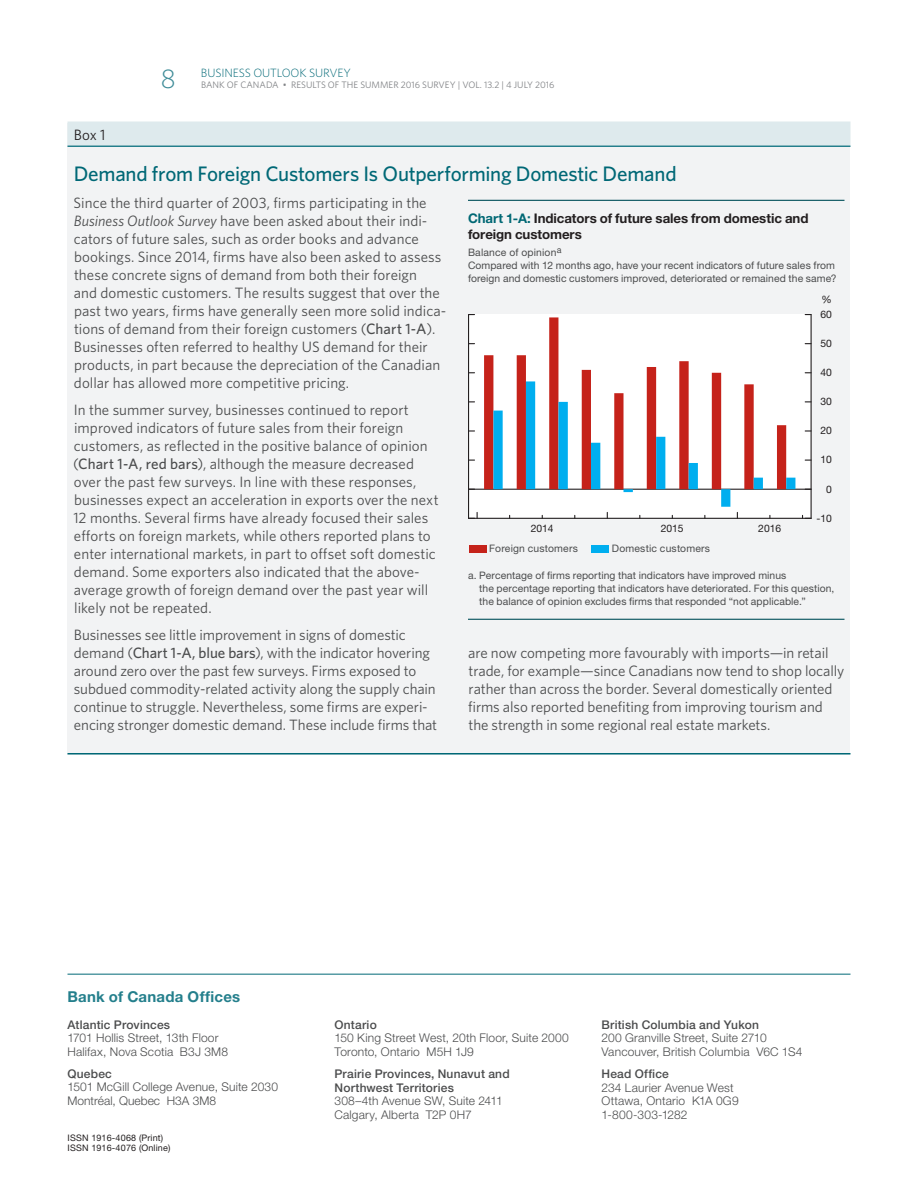
<style>
.page{position:relative;width:918px;height:1188px;background:#fff}
.page>*{position:absolute;margin:0;border:0;box-sizing:border-box;transform-origin:0 0}
.t1{font:300 27px "Whitney";color:#3f8c98}
.t2{font:500 21px "Whitney";letter-spacing:-.01em;color:#006876}
.t3{font:15px/18px "Whitney";color:#4b4c4d}
.t4{font:700 15px "Helvetica Neue LT Std";letter-spacing:.015em;color:#247f8c}
.t5{font:15px "Whitney";color:#231f20}
.t6{font:700 13.35px/16.2px "Helvetica Neue LT Std";letter-spacing:-.005em;color:#231f20}
.MH-Small{font:300 12px/13.5px "Helvetica Neue LT Std";letter-spacing:.015em;color:#4b4c4d}
.MH-Small-2{font:500 12px/13.5px "Helvetica Neue LT Std";letter-spacing:.015em;color:#4b4c4d}
.t7{font:300 12px "Whitney";letter-spacing:-.01em;color:#006876}
.t8{font:10.35px/13.4px "Helvetica Neue LT Std";letter-spacing:.01em;color:#4b4c4d}
.t9{font:10.35px "Helvetica Neue LT Std";color:#231f20}
.t10{font:9.3px "Whitney";color:#818386}
.t11{font:9px/10.1px "Helvetica Neue LT Std";letter-spacing:.02em;color:#231f20}
.s1{font-style:italic}
.s2{font-weight:500}
.s3{color:#006874}
.s4{font-weight:300}
</style>
<div class="page">
<hr style="left:68px;top:974px;width:782px;height:1px;background:#006876">
<div style="left:68px;top:123px;width:782px;height:631px;background:#f2f3f4"></div>
<div style="left:68px;top:122px;width:782px;height:24px;background:#deeaed"></div>
<hr style="left:68px;top:146px;width:782px;height:1px;background:#247f8c">
<hr style="left:68px;top:753px;width:782px;height:1px;background:#006876">
<hr style="left:468px;top:619px;width:376px;height:1px;background:#004e59">
<div style="left:469px;top:545px;width:17px;height:7px;background:#c5221a"></div>
<div style="left:591px;top:545px;width:18px;height:7px;background:#00aeef"></div>
<div style="left:469px;top:315px;width:342px;height:203px;background:#fff"></div>
<hr style="left:469px;top:489px;width:342px;height:1px;background:#231f20">
<svg style="left:484px;top:317px;width:238px;height:172px"></svg>
<hr style="left:468px;top:315px;width:1px;height:203px;background:#231f20">
<hr style="left:811px;top:315px;width:1px;height:203px;background:#231f20">
<svg style="left:469px;top:430px;width:6px;height:2px"></svg>
<svg style="left:805px;top:430px;width:6px;height:2px"></svg>
<hr style="left:469px;top:518px;width:342px;height:1px;background:#231f20">
<svg style="left:469px;top:512px;width:9px;height:7px"></svg>
<svg style="left:493px;top:381px;width:302px;height:137px"></svg>
<svg style="left:802px;top:515px;width:9px;height:4px"></svg>
<hr style="left:468px;top:200px;width:376px;height:1px;background:#004e59">
<h1 class="t1" style="left:161px;top:60px;width:17px">8</h1>
<p class="t7" style="left:201px;top:65px;width:152px">BUSINESS OUTLOOK SURVEY</p>
<p class="t10" style="left:201px;top:79px;width:355px">BANK OF CANADA • Results of the Summer 2016 Survey | Vol. 13.2 | 4 July 2016</p>
<p class="t5" style="left:74px;top:124px;width:33px">Box 1</p>
<h2 class="t2" style="left:74px;top:159px;width:604px">Demand from Foreign Customers Is Outperforming Domestic Demand</h2>
<p class="t3" style="left:74px;top:193px;width:374px">since the third quarter of 2003, firms participating in the <span class="s1">Business Outlook Survey</span> have been asked about their indi&shy;cators of future sales, such as order books and advance bookings. since 2014, firms have also been asked to assess these concrete signs of demand from both their foreign<br>and domestic customers. the results suggest that over the past two years, firms have generally seen more solid indica&shy;tions of demand from their foreign customers (<span class="s2">Chart 1-A</span>).<br>Businesses often referred to healthy us demand for their products, in part because the depreciation of the Canadian dollar has allowed more competitive pricing.</p>
<p class="t3" style="left:73px;top:400px;width:367px">In the summer survey, businesses continued to report improved indicators of future sales from their foreign customers, as reflected in the positive balance of opinion (<span class="s2">Chart 1-A, red bars</span>), although the measure decreased over the past few surveys. In line with these responses, businesses expect an acceleration in exports over the next 12 months. several firms have already focused their sales efforts on foreign markets, while others reported plans to enter international markets, in part to offset soft domestic demand. some exporters also indicated that the above&shy;average growth of foreign demand over the past year will likely not be repeated.</p>
<p class="t3" style="left:74px;top:625px;width:365px">Businesses see little improvement in signs of domestic demand (<span class="s2">Chart 1-A, blue bars</span>), with the indicator hovering around zero over the past few surveys. Firms exposed to subdued commodity-related activity along the supply chain continue to struggle. Nevertheless, some firms are experi&shy;encing stronger domestic demand. these include firms that</p>
<p class="t6" style="left:468px;top:210px;width:342px"><span class="s3">Chart 1-A:</span> Indicators of future sales from domestic and foreign customers</p>
<p class="t8" style="left:468px;top:245px;width:370px">Balance of opinion<sup>a<br></sup>Compared with 12 months ago, have your recent indicators of future sales from foreign and domestic customers improved, deteriorated or remained the same?</p>
<p class="t9" style="left:822px;top:293px;width:12px">%</p>
<p class="t9" style="left:820px;top:308px;width:13px">60</p>
<p class="t9" style="left:820px;top:337px;width:13px">50</p>
<p class="t9" style="left:820px;top:366px;width:13px">40</p>
<p class="t9" style="left:820px;top:395px;width:13px">30</p>
<p class="t9" style="left:820px;top:425px;width:13px">20</p>
<p class="t9" style="left:820px;top:454px;width:13px">10</p>
<p class="t9" style="left:826px;top:483px;width:7px">0</p>
<p class="t9" style="left:816px;top:512px;width:17px">-10</p>
<p class="t9" style="left:531px;top:522px;width:24px">2014</p>
<p class="t9" style="left:661px;top:522px;width:24px">2015</p>
<p class="t9" style="left:758px;top:522px;width:24px">2016</p>
<p class="t8" style="left:489px;top:542px;width:90px">Foreign customers</p>
<p class="t8" style="left:612px;top:542px;width:100px">Domestic customers</p>
<p class="t8" style="left:479px;top:568px;width:357px;text-indent:-11px">a. Percentage of firms reporting that indicators have improved minus<br>the percentage reporting that indicators have deteriorated. For this question, the balance of opinion excludes firms that responded “not applicable.”</p>
<p class="t3" style="left:468px;top:643px;width:378px">are now competing more favourably with imports—in retail trade, for example—since Canadians now tend to shop locally rather than across the border. several domestically oriented firms also reported benefiting from improving tourism and the strength in some regional real estate markets.</p>
<p class="t4" style="left:68px;top:987px;width:174px">Bank of Canada Offices</p>
<p class="MH-Small" style="left:68px;top:1017px;width:162px"><span class="s2">Atlantic Provinces<br></span>1701 Hollis Street, 13th Floor<br>Halifax, Nova Scotia B3J 3M8</p>
<p class="MH-Small" style="left:68px;top:1067px;width:212px"><span class="s2">Quebec<br></span>1501 McGill College Avenue, Suite 2030<br>Montréal, Quebec H3A 3M8</p>
<p class="t11" style="left:67px;top:1133px;width:104px">ISSN 1916‐4068 (Print)<br>ISSN 1916‐4076 (Online)</p>
<p class="MH-Small" style="left:334px;top:1017px;width:236px"><span class="s2">Ontario<br></span>150 King Street West, 20th Floor, Suite 2000<br>Toronto, Ontario M5H 1J9</p>
<p class="MH-Small-2" style="left:334px;top:1067px;width:177px">Prairie Provinces, Nunavut and<br>Northwest Territories<br><span class="s4">308–4th Avenue SW, Suite 2411<br>Calgary, Alberta T2P 0H7</span></p>
<p class="MH-Small" style="left:602px;top:1017px;width:202px"><span class="s2">British Columbia and Yukon<br></span>200 Granville Street, Suite 2710<br>Vancouver, British Columbia V6C 1S4</p>
<p class="MH-Small" style="left:602px;top:1067px;width:139px"><span class="s2">Head Office<br></span>234 Laurier Avenue West<br>Ottawa, Ontario K1A 0G9<br>1-800-303-1282</p>
</div>
